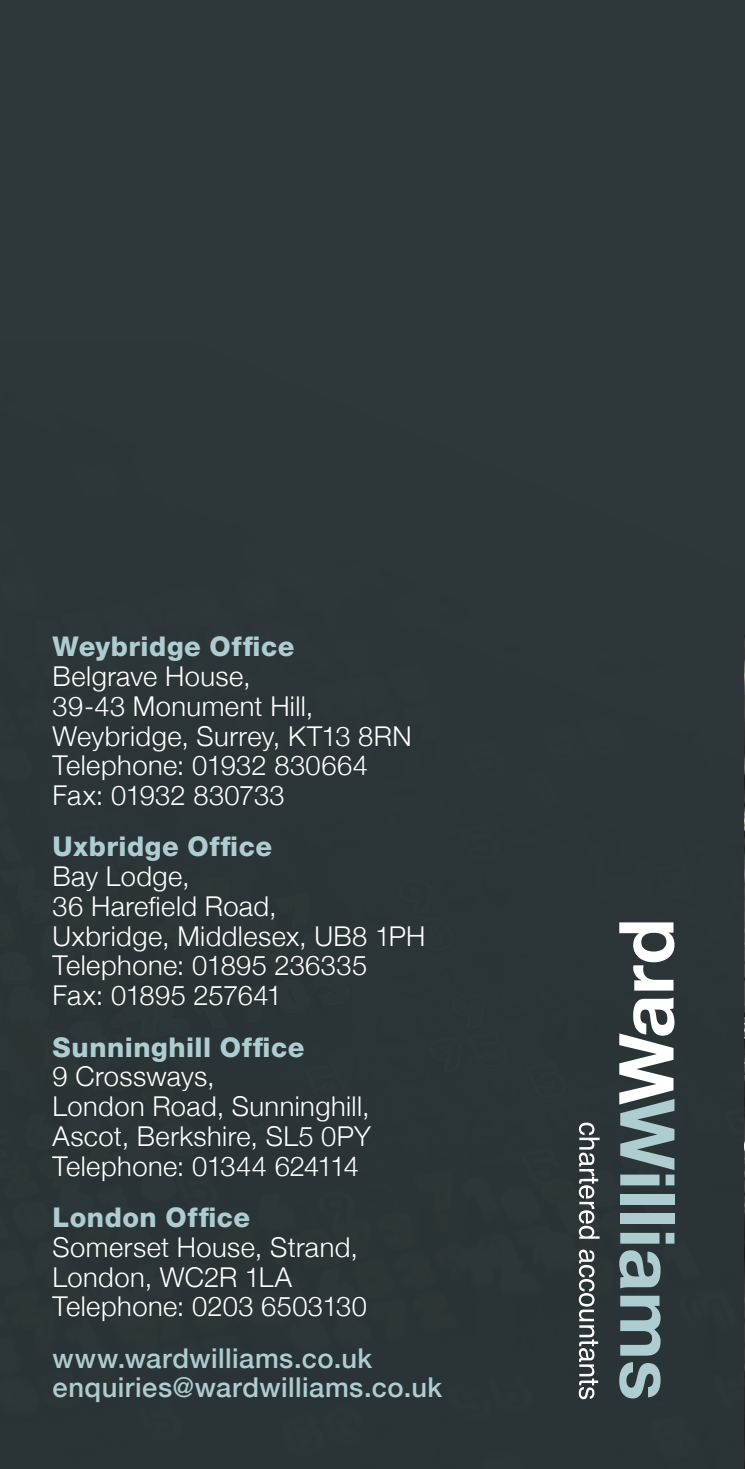
<style>
.page{position:relative;width:745px;height:1469px;background:#fff}
.page>*{position:absolute;margin:0;border:0;box-sizing:border-box;transform-origin:0 0}
.t1{font:300 27.3px/29.8px "Helvetica Neue";letter-spacing:.015em;color:#fff}
.t2{font:800 27.3px "Helvetica Neue LT Std";letter-spacing:.02em;color:#adcdd0}
.t3{font:500 27.3px/29.8px "Helvetica Neue";letter-spacing:.015em;color:#adcdd0}
</style>
<div class="page">
<div style="left:0;top:0;width:744px;height:1468px;background:#2e383b"></div>
<hr style="left:744px;top:0;width:1px;height:1468px;background:#2e383b">
<img style="left:744px;top:635px;width:1px;height:833px">
<div style="left:620px;top:1194px;width:54px;height:10px;background:#adcdd0"></div>
<div style="left:620px;top:1213px;width:54px;height:11px;background:#adcdd0"></div>
<svg style="left:620px;top:1232px;width:54px;height:11px"></svg>
<svg style="left:619px;top:1250px;width:41px;height:38px"></svg>
<svg style="left:620px;top:1295px;width:40px;height:60px"></svg>
<svg style="left:619px;top:1362px;width:41px;height:36px"></svg>
<svg style="left:619px;top:997px;width:55px;height:188px"></svg>
<svg style="left:619px;top:922px;width:55px;height:68px"></svg>
<svg style="left:578px;top:1122px;width:21px;height:116px"></svg>
<svg style="left:578px;top:1249px;width:19px;height:150px"></svg>
<p class="t2" style="left:53px;top:630px;width:243px">Weybridge Office</p>
<p class="t1" style="left:53px;top:659px;width:360px">Belgrave House,<br>39-43 Monument Hill,<br>Weybridge, Surrey, KT13 8RN<br>Telephone: 01932 830664<br>Fax: 01932 830733</p>
<p class="t2" style="left:53px;top:830px;width:221px">Uxbridge Office</p>
<p class="t1" style="left:53px;top:859px;width:374px">Bay Lodge,<br>36 Harefield Road,<br>Uxbridge, Middlesex, UB8 1PH<br>Telephone: 01895 236335<br>Fax: 01895 257641</p>
<p class="t2" style="left:53px;top:1030px;width:253px">Sunninghill Office</p>
<p class="t1" style="left:53px;top:1059px;width:319px">9 Crossways,<br>London Road, Sunninghill,<br>Ascot, Berkshire, SL5 0PY<br>Telephone: 01344 624114</p>
<p class="t2" style="left:53px;top:1200px;width:199px">London Office</p>
<p class="t1" style="left:53px;top:1230px;width:316px">Somerset House, Strand,<br>London, WC2R 1LA<br>Telephone: 0203 6503130</p>
<p class="t3" style="left:53px;top:1340px;width:391px">www.wardwilliams.co.uk enquiries@wardwilliams.co.uk</p>
</div>
